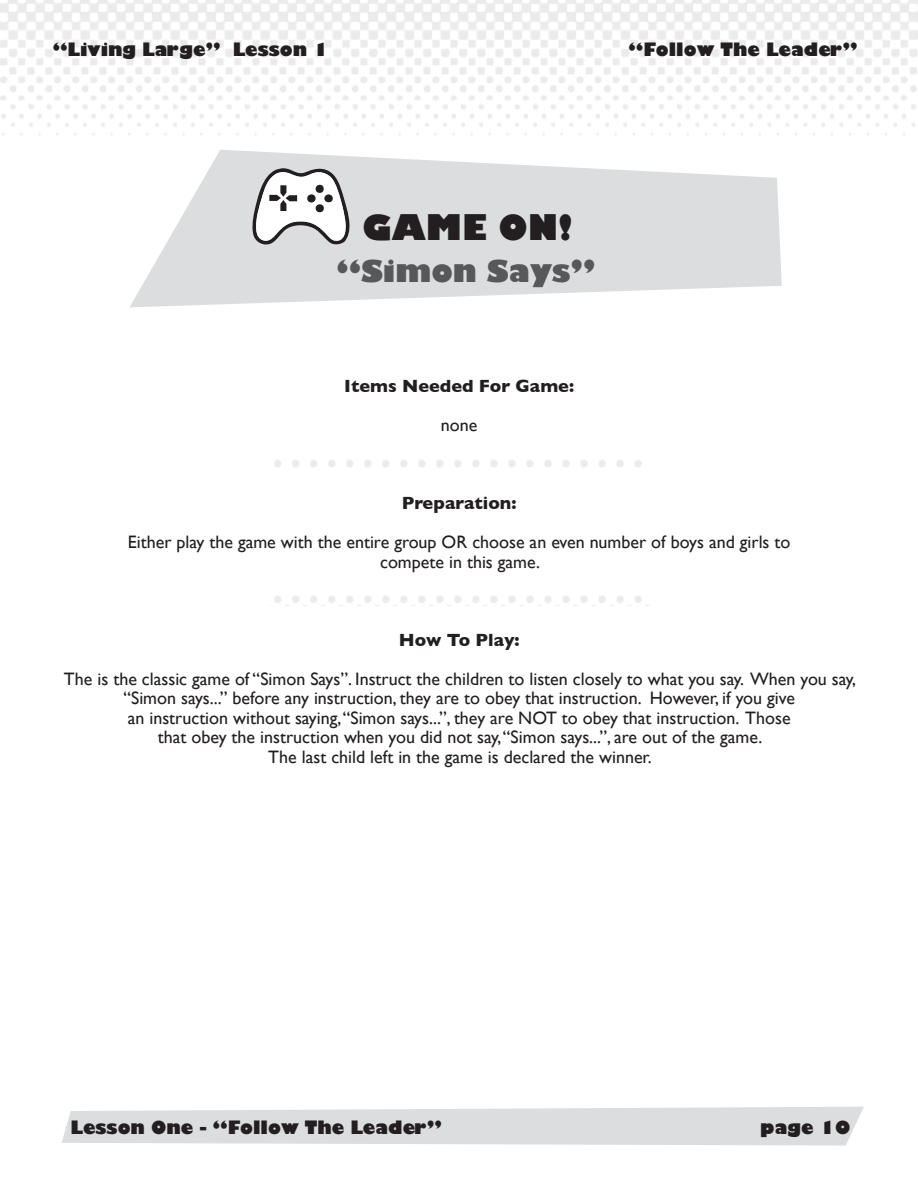
<style>
.page{position:relative;width:918px;height:1188px;background:#fff}
.page>*{position:absolute;margin:0;border:0;box-sizing:border-box;transform-origin:0 0}
.t1{font:800 34.5px "Gill Sans";color:#231f20}
.t2{font:800 30px "Gill Sans";color:#57585a}
.t3{font:18px "Gill Sans";color:#231f20}
.t4{font:800 18px "Gill Sans";color:#231f20}
.t5{font:700 18px "Gill Sans";color:#231f20}
</style>
<div class="page">
<img style="left:0;top:0;width:918px;height:136px">
<svg style="left:62px;top:1107px;width:802px;height:39px;background:#dfe0e2"></svg>
<img style="left:274px;top:460px;width:368px;height:7px">
<svg style="left:130px;top:150px;width:652px;height:157px;fill:#dcdddf"></svg>
<img style="left:274px;top:596px;width:368px;height:7px">
<svg style="left:251px;top:167px;width:102px;height:79px"></svg>
<p class="t4" style="left:53px;top:35px;width:277px">“Living Large” Lesson 1</p>
<p class="t4" style="left:629px;top:35px;width:231px">“Follow The Leader”</p>
<p class="t1" style="left:362px;top:200px;width:212px">GAME ON!</p>
<p class="t2" style="left:336px;top:247px;width:261px">“Simon Says”</p>
<p class="t5" style="left:344px;top:372px;width:231px">Items Needed For Game:</p>
<p class="t3" style="left:441px;top:414px;width:38px">none</p>
<p class="t5" style="left:402px;top:489px;width:116px">Preparation:</p>
<p class="t3" style="left:128px;top:531px;width:664px">Either play the game with the entire group OR choose an even number of boys and girls to</p>
<p class="t3" style="left:380px;top:551px;width:161px">compete in this game.</p>
<p class="t5" style="left:399px;top:625px;width:122px">How To Play:</p>
<p class="t3" style="left:64px;top:668px;width:794px">The is the classic game of “Simon Says”. Instruct the children to listen closely to what you say. When you say,</p>
<p class="t3" style="left:123px;top:687px;width:673px">“Simon says...” before any instruction, they are to obey that instruction. However, if you give</p>
<p class="t3" style="left:128px;top:707px;width:664px">an instruction without saying, “Simon says...”, they are NOT to obey that instruction. Those</p>
<p class="t3" style="left:158px;top:726px;width:606px">that obey the instruction when you did not say, “Simon says...”, are out of the game.</p>
<p class="t3" style="left:268px;top:746px;width:385px">The last child left in the game is declared the winner.</p>
<p class="t4" style="left:70px;top:1113px;width:373px">Lesson One - “Follow The Leader”</p>
<p class="t4" style="left:760px;top:1113px;width:92px">page 10</p>
</div>
